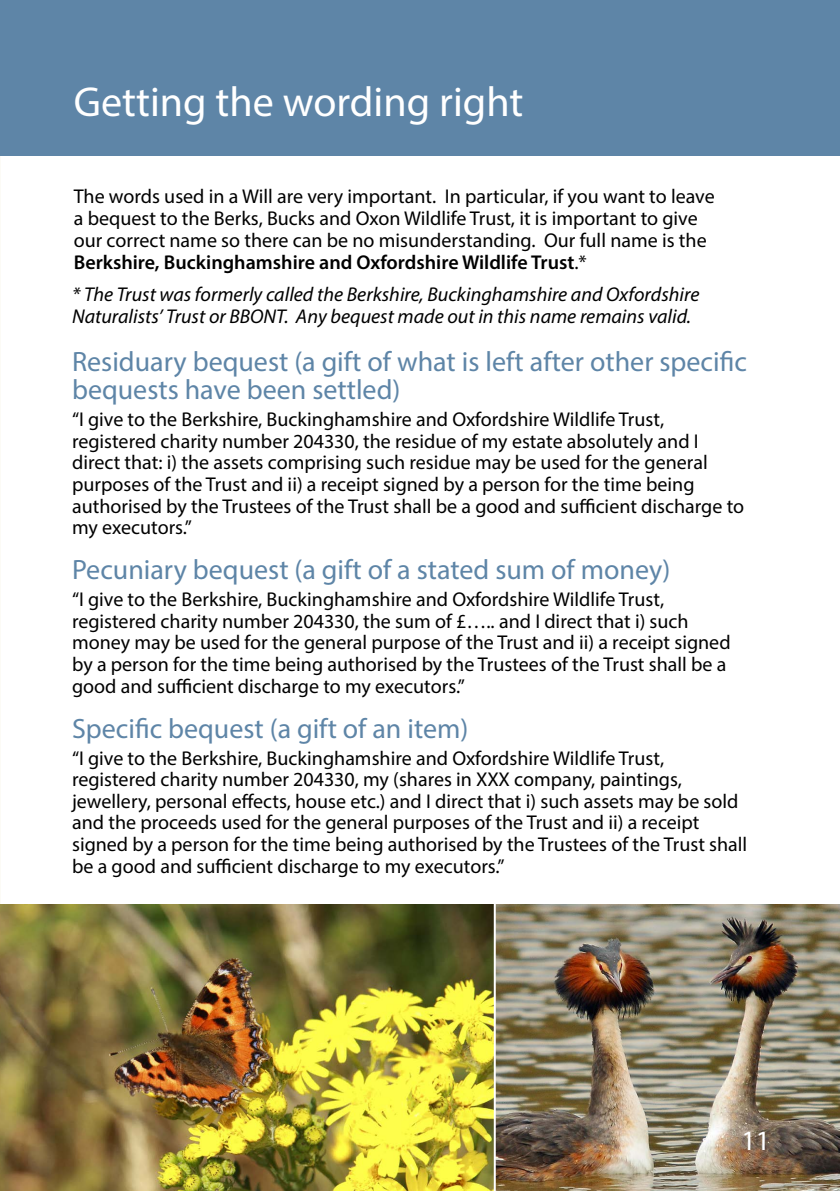
<style>
.page{position:relative;width:840px;height:1191px;background:#fff}
.page>*{position:absolute;margin:0;border:0;box-sizing:border-box;transform-origin:0 0}
.t1{font:42px "Myriad Pro";color:#fff}
.t2{font:28px/28px "Myriad Pro";color:#5e85a7}
.t3{font:28px "Myriad Pro";color:#fff}
.t4{font:20px/21.6px "Myriad Pro";color:#000}
.t5{font:italic 20px/21.6px "Myriad Pro";color:#000}
.s1{font-weight:600}
</style>
<div class="page">
<img style="left:0;top:904px;width:839px;height:287px">
<div style="left:0;top:0;width:839px;height:156px;background:#5e85a7"></div>
<hr style="left:493px;top:897px;width:2px;height:294px;background:#fff">
<h1 class="t1" style="left:74px;top:76px;width:451px">Getting the wording right</h1>
<p class="t4" style="left:74px;top:185px;width:642px">The words used in a Will are very important. In particular, if you want to leave a bequest to the Berks, Bucks and Oxon Wildlife Trust, it is important to give our correct name so there can be no misunderstanding. Our full name is the <span class="s1">Berkshire, Buckinghamshire and Oxfordshire Wildlife Trust</span>.*</p>
<p class="t5" style="left:72px;top:283px;width:628px">* The Trust was formerly called the Berkshire, Buckinghamshire and Oxfordshire<br>Naturalists’ Trust or BBONT. Any bequest made out in this name remains valid.</p>
<h2 class="t2" style="left:72px;top:347px;width:676px">Residuary bequest (a gift of what is left after other specific bequests have been settled)</h2>
<p class="t4" style="left:72px;top:408px;width:673px">“I give to the Berkshire, Buckinghamshire and Oxfordshire Wildlife Trust, registered charity number 204330, the residue of my estate absolutely and I direct that: i) the assets comprising such residue may be used for the general purposes of the Trust and ii) a receipt signed by a person for the time being authorised by the Trustees of the Trust shall be a good and sufficient discharge to my executors.”</p>
<h2 class="t2" style="left:72px;top:555px;width:599px">Pecuniary bequest (a gift of a stated sum of money)</h2>
<p class="t4" style="left:72px;top:588px;width:659px">“I give to the Berkshire, Buckinghamshire and Oxfordshire Wildlife Trust, registered charity number 204330, the sum of £….. and I direct that i) such money may be used for the general purpose of the Trust and ii) a receipt signed by a person for the time being authorised by the Trustees of the Trust shall be a good and sufficient discharge to my executors.”</p>
<h2 class="t2" style="left:72px;top:714px;width:397px">Specific bequest (a gift of an item)</h2>
<p class="t4" style="left:72px;top:747px;width:676px">“I give to the Berkshire, Buckinghamshire and Oxfordshire Wildlife Trust, registered charity number 204330, my (shares in XXX company, paintings, jewellery, personal effects, house etc.) and I direct that i) such assets may be sold and the proceeds used for the general purposes of the Trust and ii) a receipt signed by a person for the time being authorised by the Trustees of the Trust shall be a good and sufficient discharge to my executors.”</p>
<h2 class="t3" style="left:741px;top:1123px;width:30px">11</h2>
</div>
